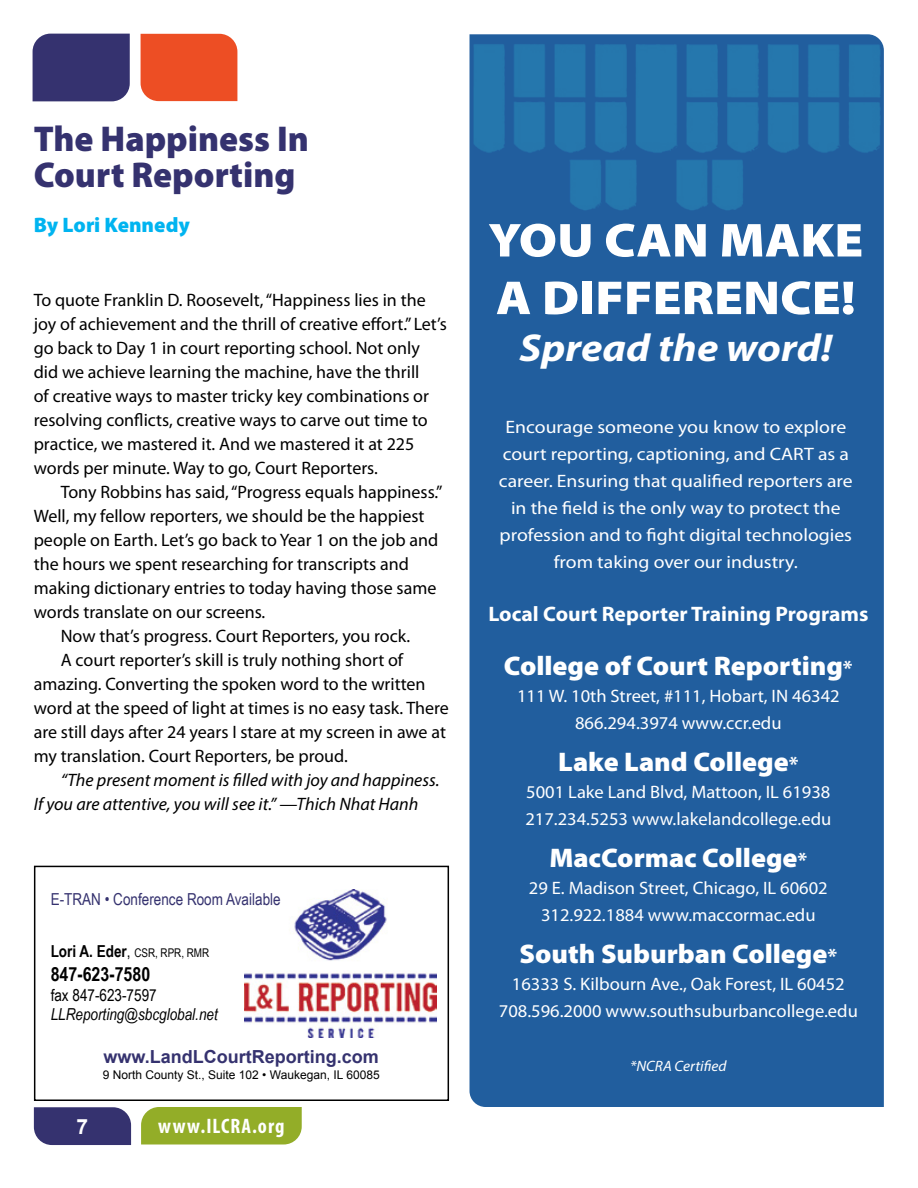
<style>
.page{position:relative;width:918px;height:1188px;background:#fff}
.page>*{position:absolute;margin:0;border:0;box-sizing:border-box;transform-origin:0 0}
.t1{font:900 48px/57.6px "Myriad Pro";color:#fff;scale:1.1 1}
.t2{font:italic 700 39px "Myriad Pro";color:#fff;scale:1.1 1}
.t3{font:900 36px/36px "Myriad Pro";color:#35326f}
.t4{font:900 27px "Myriad Pro";color:#fff}
.t5{font:700 21px "Myriad Pro";color:#fff}
.t6{font:700 condensed 21px "Myriad Pro";letter-spacing:.05em;color:#fff}
.t7{font:900 21px "Myriad Pro";color:#00b4f0}
.t8{font:700 21px "Arial";color:#fff}
.t9{font:700 19.5px "Arial Narrow";color:#000}
.t10{font:18px/24px "Myriad Pro";color:#000}
.t11{font:18px/27px "Myriad Pro";color:#fff;text-align:center}
.t12{font:18px/27px "Myriad Pro";color:#fff;text-align:center;scale:1.1 1}
.t13{font:italic 18px/24px "Myriad Pro";color:#000}
.t14{font:700 18px "Arial";color:#35326f}
.t15{font:16.5px "Arial Narrow";color:#35326f}
.t16{font:italic 16.5px "Arial Narrow";color:#000}
.t17{font:16.5px "Arial Narrow";color:#000}
.t18{font:italic 15px "Myriad Pro";color:#fff}
.t19{font:12px "Arial";color:#000}
.t20{font:12px "Arial Narrow";color:#000}
.s1{font-weight:700;font-size:16.5px}
.s2{font-size:16.5px}
.s3{font-weight:700;font-size:21px}
</style>
<div class="page">
<div style="left:34px;top:1107px;width:97px;height:38px;background:#35326f"></div>
<div style="left:141px;top:1107px;width:161px;height:37px;background:#93ad28"></div>
<div style="left:470px;top:217px;width:414px;height:890px;background:#215e9e"></div>
<img style="left:469px;top:34px;width:415px;height:183px">
<div style="left:33px;top:34px;width:97px;height:67px;background:#35326f"></div>
<div style="left:141px;top:34px;width:96px;height:67px;background:#ed4e24"></div>
<div style="left:34px;top:866px;width:415px;height:235px;border:2px solid #000"></div>
<img style="left:244px;top:890px;width:193px;height:148px">
<h3 class="t3" style="left:34px;top:120px;width:277px">The Happiness In<br>Court Reporting</h3>
<p class="t7" style="left:34px;top:211px;width:158px">By Lori Kennedy</p>
<p class="t10" style="left:34px;top:288px;width:415px">To quote Franklin D. Roosevelt, “Happiness lies in the joy of achievement and the thrill of creative effort.” Let’s go back to Day 1 in court reporting school. Not only did we achieve learning the machine, have the thrill<br>of creative ways to master tricky key combinations or resolving conflicts, creative ways to carve out time to practice, we mastered it. And we mastered it at 225 words per minute. Way to go, Court Reporters.</p>
<p class="t10" style="left:61px;top:480px;width:383px">Tony Robbins has said, “Progress equals happiness.”</p>
<p class="t10" style="left:34px;top:504px;width:392px">Well, my fellow reporters, we should be the happiest</p>
<p class="t10" style="left:34px;top:528px;width:406px">people on Earth. Let’s go back to Year 1 on the job and</p>
<p class="t10" style="left:34px;top:552px;width:377px">the hours we spent researching for transcripts and</p>
<p class="t10" style="left:34px;top:576px;width:404px">making dictionary entries to today having those same</p>
<p class="t10" style="left:34px;top:600px;width:233px">words translate on our screens.</p>
<p class="t10" style="left:61px;top:624px;width:351px">Now that’s progress. Court Reporters, you rock.</p>
<p class="t10" style="left:61px;top:648px;width:344px">A court reporter’s skill is truly nothing short of</p>
<p class="t10" style="left:34px;top:672px;width:393px">amazing. Converting the spoken word to the written</p>
<p class="t10" style="left:34px;top:696px;width:417px">word at the speed of light at times is no easy task. There</p>
<p class="t10" style="left:34px;top:720px;width:414px">are still days after 24 years I stare at my screen in awe at</p>
<p class="t10" style="left:34px;top:744px;width:316px">my translation. Court Reporters, be proud.</p>
<p class="t13" style="left:34px;top:768px;width:407px;text-indent:27px">“The present moment is filled with joy and happiness.<br>If you are attentive, you will see it.” —Thich Nhat Hanh</p>
<p class="t15" style="left:51px;top:887px;width:232px">E-TRAN • Conference Room Available</p>
<p class="t20" style="left:51px;top:944px;width:160px"><span class="s1">Lori A. Eder</span><span class="s2">,</span> CSR, RPR, RMR</p>
<p class="t9" style="left:51px;top:959px;width:101px">847-623-7580</p>
<p class="t17" style="left:51px;top:983px;width:108px">fax 847-623-7597</p>
<p class="t16" style="left:51px;top:1003px;width:169px">LLReporting@sbcglobal.net</p>
<p class="t14" style="left:104px;top:1044px;width:277px">www.LandLCourtReporting.com</p>
<p class="t19" style="left:103px;top:1067px;width:278px">9 North County St., Suite 102 • Waukegan, IL 60085</p>
<p class="t8" style="left:77px;top:1113px;width:13px">7</p>
<p class="t6" style="left:158px;top:1113px;width:128px">www.ILCRA.org</p>
<h1 class="t1" style="left:488px;top:210px;width:342px">YOU CAN MAKE<br>A DIFFERENCE!</h1>
<h2 class="t2" style="left:520px;top:322px;width:286px">Spread the word!</h2>
<p class="t12" style="left:499px;top:413px;width:323px">Encourage someone you know to explore court reporting, captioning, and CART as a career. Ensuring that qualified reporters are in the field is the only way to protect the profession and to fight digital technologies from taking over our industry.</p>
<p class="t5" style="left:488px;top:600px;width:382px">Local Court Reporter Training Programs</p>
<h3 class="t4" style="left:504px;top:648px;width:350px">College of Court Reporting<span class="s3">*</span></h3>
<p class="t11" style="left:517px;top:682px;width:324px">111 W. 10th Street, #111, Hobart, IN 46342<br>866.294.3974 www.ccr.edu</p>
<h3 class="t4" style="left:558px;top:744px;width:242px">Lake Land College<span class="s3">*</span></h3>
<p class="t11" style="left:525px;top:778px;width:308px;text-align:left">5001 Lake Land Blvd, Mattoon, IL 61938<br>217.234.5253 www.lakelandcollege.edu</p>
<h3 class="t4" style="left:549px;top:840px;width:260px">MacCormac College<span class="s3">*</span></h3>
<p class="t11" style="left:529px;top:874px;width:300px">29 E. Madison Street, Chicago, IL 60602<br>312.922.1884 www.maccormac.edu</p>
<h3 class="t4" style="left:519px;top:936px;width:319px">South Suburban College<span class="s3">*</span></h3>
<p class="t11" style="left:499px;top:970px;width:361px">16333 S. Kilbourn Ave., Oak Forest, IL 60452<br>708.596.2000 www.southsuburbancollege.edu</p>
<p class="t18" style="left:630px;top:1057px;width:98px">*NCRA Certified</p>
</div>
